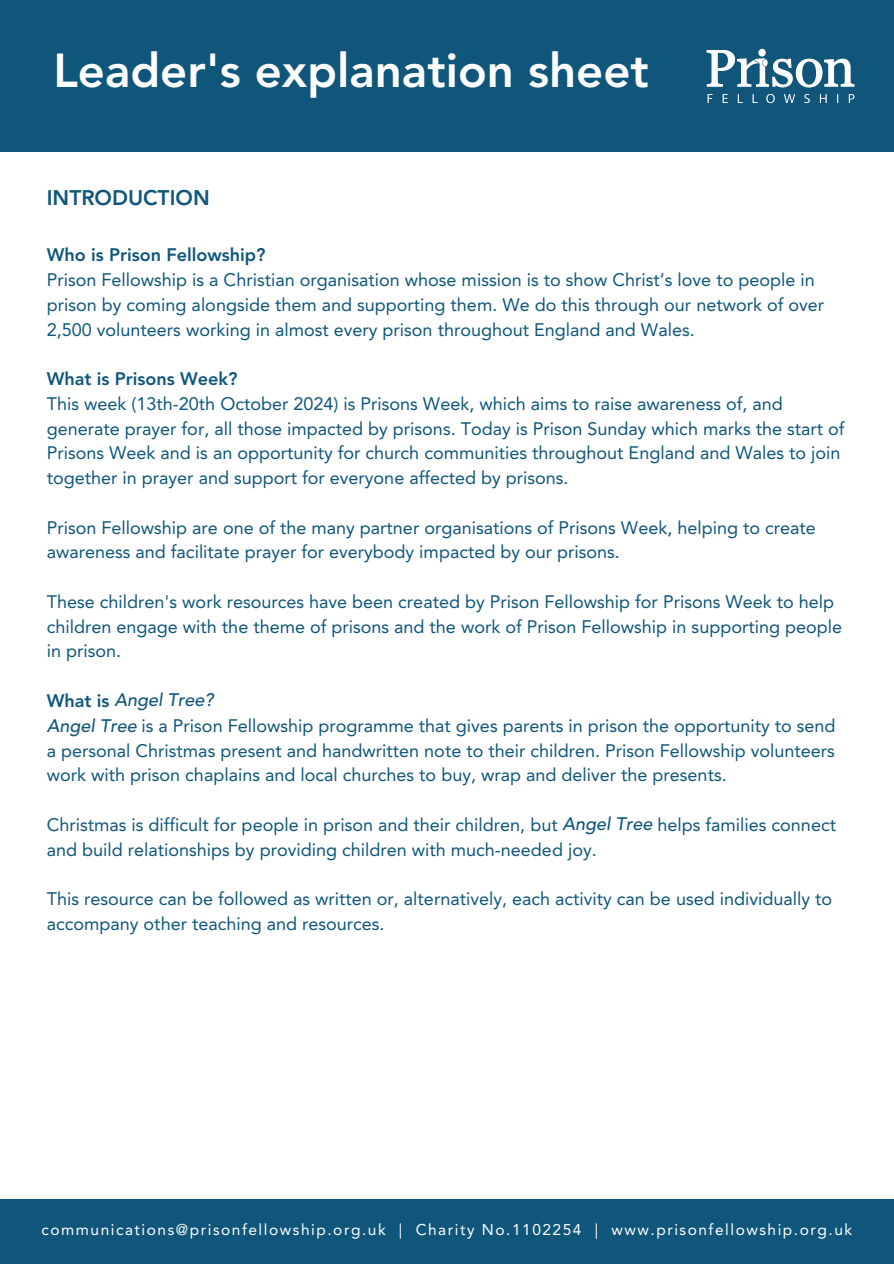
<style>
.page{position:relative;width:894px;height:1264px;background:#fff}
.page>*{position:absolute;margin:0;border:0;box-sizing:border-box;transform-origin:0 0}
.t1{font:800 47.25px "Avenir LT Std";color:#fff}
.t2{font:800 21px "Avenir LT Std";color:#0f567a}
.t3{font:18px/24.8px "Avenir LT Std";color:#0f567a}
.t4{font:italic 500 18px "Avenir LT Std";color:#0f567a}
.t5{font:15.45px "Avenir LT Std";letter-spacing:.1em;color:#fff}
.s1{font-weight:800}
.s2{font-weight:800;font-style:normal}
.s3{font-weight:800;color:#fff}
.s4{font-weight:500;font-style:italic}
</style>
<div class="page">
<div style="left:0;top:0;width:893px;height:152px;background:#0f567a"></div>
<div style="left:0;top:1198px;width:893px;height:65px;background:#0f567a"></div>
<img style="left:706px;top:48px;width:149px;height:56px">
<h2 class="t1" style="left:53px;top:51px;width:596px">Leader's explanation sheet</h2>
<h4 class="t2" style="left:47px;top:189px;width:164px">INTRODUCTION</h4>
<h4 class="t3" style="left:47px;top:244px;width:778px"><span class="s1">Who is Prison Fellowship?<br></span>Prison Fellowship is a Christian organisation whose mission is to show Christ’s love to people in prison by coming alongside them and supporting them. We do this through our network of over 2,500 volunteers working in almost every prison throughout England and Wales.</h4>
<h4 class="t3" style="left:47px;top:368px;width:799px"><span class="s1">What is Prisons Week?<br></span>This week (13th-20th October 2024) is Prisons Week, which aims to raise awareness of, and generate prayer for, all those impacted by prisons. Today is Prison Sunday which marks the start of Prisons Week and is an opportunity for church communities throughout England and Wales to join together in prayer and support for everyone affected by prisons.</h4>
<h4 class="t3" style="left:47px;top:516px;width:770px">Prison Fellowship are one of the many partner organisations of Prisons Week, helping to create awareness and facilitate prayer for everybody impacted by our prisons.</h4>
<h4 class="t3" style="left:47px;top:591px;width:796px">These children's work resources have been created by Prison Fellowship for Prisons Week to help children engage with the theme of prisons and the work of Prison Fellowship in supporting people in prison.</h4>
<h4 class="t4" style="left:47px;top:692px;width:168px"><span class="s2">What is</span> Angel Tree?</h4>
<h4 class="t3" style="left:47px;top:690px;width:790px;text-indent:123px"><span class="s3">Tree<br></span><span class="s4">Angel Tree</span> is a Prison Fellowship programme that gives parents in prison the opportunity to send a personal Christmas present and handwritten note to their children. Prison Fellowship volunteers work with prison chaplains and local churches to buy, wrap and deliver the presents.</h4>
<h4 class="t3" style="left:47px;top:813px;width:790px">Christmas is difficult for people in prison and their children, but <span class="s4">Angel Tree</span> helps families connect and build relationships by providing children with much-needed joy.</h4>
<h3 class="t3" style="left:47px;top:888px;width:786px">This resource can be followed as written or, alternatively, each activity can be used individually to accompany other teaching and resources.</h3>
<p class="t5" style="left:41px;top:1223px;width:812px">communications@prisonfellowship.org.uk | Charity No.1102254 | www.prisonfellowship.org.uk</p>
</div>
